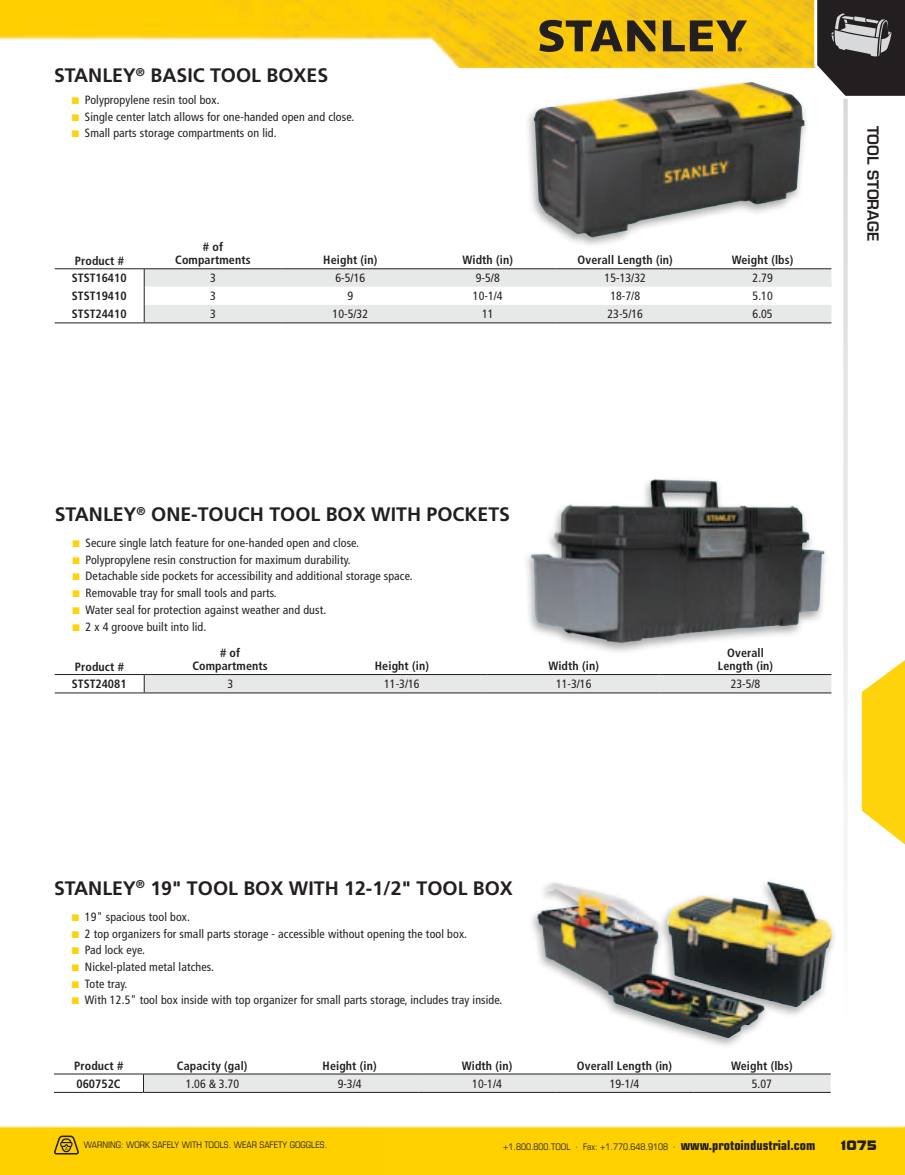
<style>
.page{position:relative;width:905px;height:1175px;background:#fff}
.page>*{position:absolute;margin:0;border:0;box-sizing:border-box;transform-origin:0 0}
.t1{font:700 19.5px "Frutiger LT Std";color:#231f20}
.t2{font:600 15px "Eurostile LT Std";color:#231f20}
.t3{font:14.25px "Bolt EF";color:#231f20}
.t4{font:condensed 12px "Frutiger LT Std";letter-spacing:.01em;color:#231f20}
.t5{font:700 condensed 12px/13.5px "Frutiger LT Std";letter-spacing:.01em;color:#231f20;text-align:center}
.t6{font:condensed 9px "Eurostile LT Std";color:#231f20}
.s1{color:#ffd30c}
.s2{font-weight:700;font-size:13.5px}
</style>
<div class="page">
<img style="left:0;top:0;width:812px;height:68px">
<svg style="left:539px;top:20px;width:116px;height:32px;background:#896f16"></svg>
<svg style="left:663px;top:20px;width:84px;height:31px;background:#8f7518"></svg>
<img style="left:904px;top:1097px;width:1px;height:77px">
<div style="left:0;top:1126px;width:904px;height:48px;background:#ffd100"></div>
<svg style="left:843px;top:102px;width:4px;height:744px;fill:#e9eaeb"></svg>
<svg style="left:54px;top:1134px;width:26px;height:21px"></svg>
<svg style="left:861px;top:661px;width:43px;height:183px"></svg>
<hr style="left:55px;top:268px;width:89px;height:1px;background:#231f20">
<hr style="left:144px;top:268px;width:138px;height:1px;background:#231f20">
<hr style="left:282px;top:268px;width:137px;height:1px;background:#231f20">
<hr style="left:419px;top:268px;width:137px;height:1px;background:#231f20">
<hr style="left:556px;top:268px;width:138px;height:1px;background:#231f20">
<hr style="left:694px;top:268px;width:137px;height:1px;background:#231f20">
<hr style="left:55px;top:322px;width:89px;height:1px;background:#231f20">
<svg style="left:144px;top:269px;width:687px;height:54px"></svg>
<hr style="left:55px;top:692px;width:89px;height:1px;background:#231f20">
<svg style="left:144px;top:675px;width:687px;height:18px;background:#dfe0e0"></svg>
<hr style="left:55px;top:674px;width:89px;height:1px;background:#231f20">
<hr style="left:144px;top:674px;width:172px;height:1px;background:#231f20">
<hr style="left:316px;top:674px;width:172px;height:1px;background:#231f20">
<hr style="left:488px;top:674px;width:171px;height:1px;background:#231f20">
<hr style="left:659px;top:674px;width:172px;height:1px;background:#231f20">
<svg style="left:143px;top:1074px;width:687px;height:18px;background:#dfe0e0"></svg>
<hr style="left:54px;top:1092px;width:89px;height:1px;background:#231f20">
<hr style="left:143px;top:1092px;width:138px;height:1px;background:#231f20">
<hr style="left:281px;top:1092px;width:137px;height:1px;background:#231f20">
<hr style="left:418px;top:1092px;width:138px;height:1px;background:#231f20">
<hr style="left:556px;top:1092px;width:137px;height:1px;background:#231f20">
<hr style="left:693px;top:1092px;width:137px;height:1px;background:#231f20">
<hr style="left:54px;top:1073px;width:89px;height:1px;background:#231f20">
<hr style="left:143px;top:1073px;width:138px;height:1px;background:#231f20">
<hr style="left:281px;top:1073px;width:137px;height:1px;background:#231f20">
<hr style="left:418px;top:1073px;width:138px;height:1px;background:#231f20">
<hr style="left:556px;top:1073px;width:137px;height:1px;background:#231f20">
<hr style="left:693px;top:1073px;width:137px;height:1px;background:#231f20">
<svg style="left:812px;top:0;width:92px;height:102px;background:#615d5b"></svg>
<div style="left:524px;top:78px;width:285px;height:170px;background:#231f20;opacity:.4"></div>
<img style="left:534px;top:82px;width:270px;height:155px">
<div style="left:521px;top:475px;width:308px;height:179px;background:#231f20;opacity:.4"></div>
<img style="left:531px;top:481px;width:293px;height:162px">
<div style="left:527px;top:877px;width:310px;height:172px;background:#231f20;opacity:.4"></div>
<img style="left:666px;top:882px;width:165px;height:125px">
<h1 class="t1" style="left:54px;top:64px;width:109px">STANLEY<sup>®</sup> BAS</h1>
<h1 class="t1" style="left:187px;top:64px;width:119px">IC TOOL BOXES</h1>
<p class="t4" style="left:72px;top:93px;width:149px"><span class="s1">■</span> Polypropylene resin tool box.</p>
<p class="t4" style="left:72px;top:109px;width:284px"><span class="s1">■</span> Single center latch allows for one-handed open and close.</p>
<p class="t4" style="left:72px;top:126px;width:206px"><span class="s1">■</span> Small parts storage compartments on lid.</p>
<p class="t5" style="left:75px;top:254px;width:51px">Product #</p>
<p class="t5" style="left:175px;top:240px;width:77px"># of<br>Compartments</p>
<p class="t5" style="left:323px;top:253px;width:56px">Height (in)</p>
<p class="t5" style="left:462px;top:253px;width:52px">Width (in)</p>
<p class="t5" style="left:577px;top:253px;width:97px">Overall Length (in)</p>
<p class="t5" style="left:732px;top:253px;width:63px">Weight (lbs)</p>
<p class="t5" style="left:72px;top:271px;width:56px">STST16410</p>
<p class="t4" style="left:210px;top:271px;width:7px">3</p>
<p class="t4" style="left:335px;top:271px;width:31px">6-5/16</p>
<p class="t4" style="left:476px;top:271px;width:25px">9-5/8</p>
<p class="t4" style="left:604px;top:271px;width:43px">15-13/32</p>
<p class="t4" style="left:752px;top:271px;width:22px">2.79</p>
<p class="t5" style="left:72px;top:289px;width:56px">STST19410</p>
<p class="t4" style="left:210px;top:289px;width:7px">3</p>
<p class="t4" style="left:347px;top:289px;width:7px">9</p>
<p class="t4" style="left:473px;top:289px;width:31px">10-1/4</p>
<p class="t4" style="left:610px;top:289px;width:31px">18-7/8</p>
<p class="t4" style="left:752px;top:289px;width:22px">5.10</p>
<p class="t5" style="left:72px;top:307px;width:56px">STST24410</p>
<p class="t4" style="left:210px;top:307px;width:7px">3</p>
<p class="t4" style="left:332px;top:307px;width:37px">10-5/32</p>
<p class="t4" style="left:482px;top:307px;width:13px">11</p>
<p class="t4" style="left:607px;top:307px;width:37px">23-5/16</p>
<p class="t4" style="left:752px;top:307px;width:22px">6.05</p>
<p class="t2" style="left:882px;top:126px;width:117px;rotate:90deg">Tool Storage</p>
<h1 class="t1" style="left:55px;top:503px;width:111px">STANLEY<sup>®</sup> ONE</h1>
<h1 class="t1" style="left:191px;top:503px;width:298px">-TOUCH TOOL BOX WITH POCKETS</h1>
<p class="t4" style="left:73px;top:536px;width:288px"><span class="s1">■</span> Secure single latch feature for one-handed open and close.</p>
<p class="t4" style="left:73px;top:552px;width:279px"><span class="s1">■</span> Polypropylene resin construction for maximum durability.</p>
<p class="t4" style="left:73px;top:569px;width:341px"><span class="s1">■</span> Detachable side pockets for accessibility and additional storage space.</p>
<p class="t4" style="left:73px;top:586px;width:206px"><span class="s1">■</span> Removable tray for small tools and parts.</p>
<p class="t4" style="left:73px;top:602px;width:255px"><span class="s1">■</span> Water seal for protection against weather and dust.</p>
<p class="t4" style="left:73px;top:619px;width:135px"><span class="s1">■</span> 2 x 4 groove built into lid.</p>
<p class="t5" style="left:75px;top:660px;width:51px">Product #</p>
<p class="t5" style="left:192px;top:646px;width:77px"># of<br>Compartments</p>
<p class="t5" style="left:375px;top:659px;width:56px">Height (in)</p>
<p class="t5" style="left:548px;top:659px;width:52px">Width (in)</p>
<p class="t5" style="left:718px;top:646px;width:57px">Overall<br>Length (in)</p>
<p class="t5" style="left:72px;top:677px;width:56px">STST24081</p>
<p class="t4" style="left:227px;top:677px;width:7px">3</p>
<p class="t4" style="left:384px;top:677px;width:37px">11-3/16</p>
<p class="t4" style="left:556px;top:677px;width:37px">11-3/16</p>
<p class="t4" style="left:730px;top:677px;width:31px">23-5/8</p>
<h1 class="t1" style="left:54px;top:876px;width:460px">STANLEY<sup>®</sup> 19" TOOL BOX WITH 12-1/2" TOOL BOX</h1>
<p class="t4" style="left:72px;top:909px;width:120px"><span class="s1">■</span> 19" spacious tool box.</p>
<p class="t4" style="left:72px;top:926px;width:397px"><span class="s1">■</span> 2 top organizers for small parts storage - accessible without opening the tool box.</p>
<p class="t4" style="left:72px;top:943px;width:75px"><span class="s1">■</span> Pad lock eye.</p>
<p class="t4" style="left:72px;top:959px;width:143px"><span class="s1">■</span> Nickel-plated metal latches.</p>
<p class="t4" style="left:72px;top:976px;width:57px"><span class="s1">■</span> Tote tray.</p>
<p class="t4" style="left:72px;top:993px;width:432px"><span class="s1">■</span> With 12.5" tool box inside with top organizer for small parts storage, includes tray inside.</p>
<p class="t5" style="left:74px;top:1059px;width:51px">Product #</p>
<p class="t5" style="left:177px;top:1058px;width:72px">Capacity (gal)</p>
<p class="t5" style="left:322px;top:1058px;width:56px">Height (in)</p>
<p class="t5" style="left:462px;top:1058px;width:52px">Width (in)</p>
<p class="t5" style="left:577px;top:1058px;width:97px">Overall Length (in)</p>
<p class="t5" style="left:731px;top:1058px;width:63px">Weight (lbs)</p>
<p class="t5" style="left:76px;top:1076px;width:46px">060752C</p>
<p class="t4" style="left:186px;top:1076px;width:55px">1.06 &amp; 3.70</p>
<p class="t4" style="left:337px;top:1076px;width:25px">9-3/4</p>
<p class="t4" style="left:472px;top:1076px;width:31px">10-1/4</p>
<p class="t4" style="left:609px;top:1076px;width:31px">19-1/4</p>
<p class="t4" style="left:751px;top:1076px;width:22px">5.07</p>
<p class="t6" style="left:84px;top:1139px;width:245px">WARNING: WORK SAFELY WITH TOOLS. WEAR SAFETY GOGGLES.</p>
<p class="t6" style="left:503px;top:1141px;width:314px">+1.800.800.TOOL · Fax: +1.770.648.9108 · <span class="s2">www.protoindustrial.com</span></p>
<p class="t3" style="left:841px;top:1137px;width:37px">1075</p>
</div>
